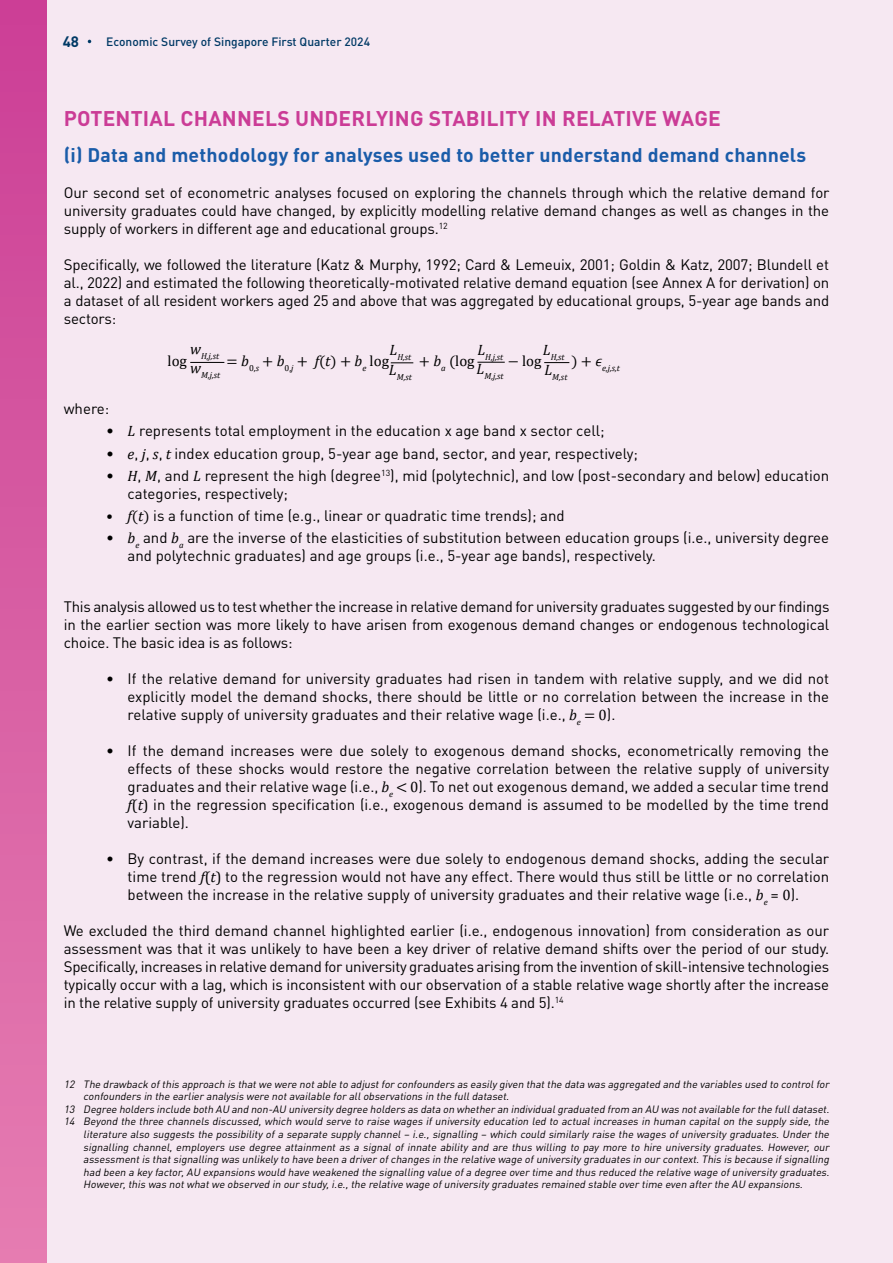
<style>
.page{position:relative;width:893px;height:1263px;background:#f6e8f2}
.page>*{position:absolute;margin:0;border:0;box-sizing:border-box;transform-origin:0 0}
.t1{font:700 21px "DIN Pro";letter-spacing:.01em;color:#cb3c96}
.t2{font:700 19.5px "DIN Pro";letter-spacing:.01em;color:#1a5ca9}
.t3{font:15px/18px "DIN Pro";color:#000;text-align:justify}
.t4{font:15px "Cambria Math";color:#000}
.t5{font:700 15px "DIN Pro";color:#003965}
.t6{font:italic 15px "Cambria";color:#000}
.t7{font:500 12px "DIN Pro";color:#003965}
.t8{font:italic 10.5px "DIN Pro";color:#000}
.t9{font:italic 8.7px "Cambria";color:#000}
.s1{font-family:"Cambria";font-style:italic}
.s2{font-family:"Cambria Math"}
.s3{font-family:"Cambria"}
</style>
<div class="page">
<hr style="left:190px;top:362px;width:34px;height:1px;background:#000">
<svg style="left:391px;top:362px;width:22px;height:1px"></svg>
<svg style="left:544px;top:362px;width:25px;height:1px"></svg>
<svg style="left:477px;top:362px;width:28px;height:1px"></svg>
<div style="left:0;top:0;width:47px;height:1263px;background:linear-gradient(to bottom,#cb3f96,#e57db1)"></div>
<p class="t5" style="left:63px;top:29px;width:18px">48</p>
<p class="t7" style="left:106px;top:32px;width:265px">Economic Survey of Singapore First Quarter 2024</p>
<h1 class="t1" style="left:64px;top:101px;width:659px">POTENTIAL CHANNELS UNDERLYING STABILITY IN RELATIVE WAGE</h1>
<h2 class="t2" style="left:64px;top:139px;width:744px">(i) Data and methodology for analyses used to better understand demand channels</h2>
<p class="t3" style="left:64px;top:182px;width:767px">Our second set of econometric analyses focused on exploring the channels through which the relative demand for university graduates could have changed, by explicitly modelling relative demand changes as well as changes in the supply of workers in different age and educational groups.<sup>12</sup></p>
<p class="t3" style="left:64px;top:254px;width:767px">Specifically, we followed the literature (Katz &amp; Murphy, 1992; Card &amp; Lemeuix, 2001; Goldin &amp; Katz, 2007; Blundell et al., 2022) and estimated the following theoretically-motivated relative demand equation (see Annex A for derivation) on a dataset of all resident workers aged 25 and above that was aggregated by educational groups, 5-year age bands and sectors:</p>
<p class="t4" style="left:168px;top:352px;width:21px">log</p>
<p class="t4" style="left:227px;top:352px;width:164px">= <span class="s1">b</span><sub>0,</sub><sub>s</sub> + <span class="s1">b</span><sub>0,</sub><sub>j</sub> + <span class="s1">f</span>(<span class="s1">t</span>) + <span class="s1">b</span><sub>e</sub> log</p>
<p class="t4" style="left:419px;top:352px;width:57px">+ <span class="s1">b</span><sub>a</sub> (log</p>
<p class="t4" style="left:508px;top:352px;width:35px">− log</p>
<p class="t4" style="left:571px;top:352px;width:32px">) + <span class="s1">ϵ</span></p>
<p class="t9" style="left:477px;top:350px;width:27px"><sup>L</sup>H,j,st</p>
<p class="t9" style="left:477px;top:370px;width:28px"><sup>L</sup>M,j,st</p>
<p class="t9" style="left:190px;top:350px;width:30px"><sup>w</sup>H,j,st</p>
<p class="t9" style="left:389px;top:351px;width:23px"><sup>L</sup>H,st</p>
<p class="t9" style="left:389px;top:371px;width:24px"><sup>L</sup>M,st</p>
<p class="t9" style="left:543px;top:351px;width:23px"><sup>L</sup>H,st</p>
<p class="t9" style="left:544px;top:370px;width:24px"><sup>L</sup>M,st</p>
<p class="t6" style="left:190px;top:357px;width:12px">w</p>
<p class="t9" style="left:602px;top:362px;width:19px">e,j,s,t</p>
<p class="t9" style="left:201px;top:369px;width:21px">M,j,st</p>
<p class="t3" style="left:64px;top:398px;width:47px">where:</p>
<p class="t3" style="left:106px;top:420px;width:500px">• <span class="s1">L</span> represents total employment in the education x age band x sector cell;</p>
<p class="t3" style="left:106px;top:443px;width:533px">• <span class="s1">e</span>, <span class="s1">j</span>, <span class="s1">s</span>, <span class="s1">t</span> index education group, 5-year age band, sector, and year, respectively;</p>
<p class="t3" style="left:128px;top:465px;width:703px;text-indent:-21px">• <span class="s1">H</span>, <span class="s1">M</span>, and <span class="s1">L</span> represent the high (degree<sup>13</sup>), mid (polytechnic), and low (post-secondary and below) education categories, respectively;</p>
<p class="t3" style="left:106px;top:505px;width:460px"><span class="s1">• f</span><span class="s2">(</span><span class="s1">t</span><span class="s2">)</span> is a function of time (e.g., linear or quadratic time trends); and</p>
<p class="t3" style="left:128px;top:527px;width:703px;text-indent:-21px">• <span class="s1">b</span><sub>e</sub> and <span class="s1">b</span><sub>a</sub> are the inverse of the elasticities of substitution between education groups (i.e., university degree and polytechnic graduates) and age groups (i.e., 5-year age bands), respectively.</p>
<p class="t3" style="left:64px;top:596px;width:767px">This analysis allowed us to test whether the increase in relative demand for university graduates suggested by our findings in the earlier section was more likely to have arisen from exogenous demand changes or endogenous technological choice. The basic idea is as follows:</p>
<p class="t3" style="left:128px;top:668px;width:703px;text-indent:-21px">• If the relative demand for university graduates had risen in tandem with relative supply, and we did not explicitly model the demand shocks, there should be little or no correlation between the increase in the relative supply of university graduates and their relative wage (i.e., <span class="s1">b</span><sub>e</sub> <span class="s2">= 0</span>).</p>
<p class="t3" style="left:128px;top:740px;width:703px;text-indent:-21px">• If the demand increases were due solely to exogenous demand shocks, econometrically removing the effects of these shocks would restore the negative correlation between the relative supply of university graduates and their relative wage (i.e., <span class="s1">b</span><sub>e</sub> <span class="s2">&lt; 0</span>). To net out exogenous demand, we added a secular time trend <span class="s1">f</span><span class="s3">(</span><span class="s1">t</span><span class="s3">)</span> in the regression specification (i.e., exogenous demand is assumed to be modelled by the time trend variable).</p>
<p class="t3" style="left:128px;top:848px;width:703px;text-indent:-21px">• By contrast, if the demand increases were due solely to endogenous demand shocks, adding the secular time trend <span class="s1">f</span><span class="s3">(</span><span class="s1">t</span><span class="s3">)</span> to the regression would not have any effect. There would thus still be little or no correlation between the increase in the relative supply of university graduates and their relative wage (i.e., <span class="s1">b</span><sub>e</sub> = <span class="s3">0</span>).</p>
<p class="t3" style="left:64px;top:920px;width:767px">We excluded the third demand channel highlighted earlier (i.e., endogenous innovation) from consideration as our assessment was that it was unlikely to have been a key driver of relative demand shifts over the period of our study.<br>Specifically, increases in relative demand for university graduates arising from the invention of skill-intensive technologies typically occur with a lag, which is inconsistent with our observation of a stable relative wage shortly after the increase in the relative supply of university graduates occurred (see Exhibits 4 and 5).<sup>14</sup></p>
<p class="t8" style="left:64px;top:1075px;width:769px">12 The drawback ofthis approach is thatwe were notable to adjustforconfounders as easilygiven thatthe data was aggregated and the variables used to controlfor</p>
<p class="t8" style="left:83px;top:1088px;width:430px">confounders in the earlieranalysis were notavailable forallobservations in the fulldataset.</p>
<p class="t8" style="left:64px;top:1101px;width:770px">13 Degree holders include both AU and non-AU universitydegree holders as data on whetheran individualgraduated from an AU was notavailable forthe fulldataset.</p>
<p class="t8" style="left:64px;top:1113px;width:769px">14 Beyond the three channels discussed, which would serve to raise wages if university education led to actual increases in human capital on the supply side, the</p>
<p class="t8" style="left:83px;top:1126px;width:750px">literature also suggests the possibility of a separate supply channel – i.e., signalling – which could similarly raise the wages of university graduates. Under the</p>
<p class="t8" style="left:83px;top:1138px;width:750px">signalling channel, employers use degree attainment as a signal of innate ability and are thus willing to pay more to hire university graduates. However, our</p>
<p class="t8" style="left:83px;top:1151px;width:750px">assessmentis thatsignalling was unlikelyto have been a driverofchanges in the relative wage ofuniversitygraduates in ourcontext.This is because ifsignalling</p>
<p class="t8" style="left:83px;top:1164px;width:750px">had been a keyfactor,AU expansions would have weakened the signalling value ofa degree overtime and thus reduced the relative wage ofuniversitygraduates.</p>
<p class="t8" style="left:83px;top:1176px;width:723px">However,this was notwhatwe observed in ourstudy,i.e.,the relative wage ofuniversitygraduates remained stable overtime even afterthe AU expansions.</p>
</div>
